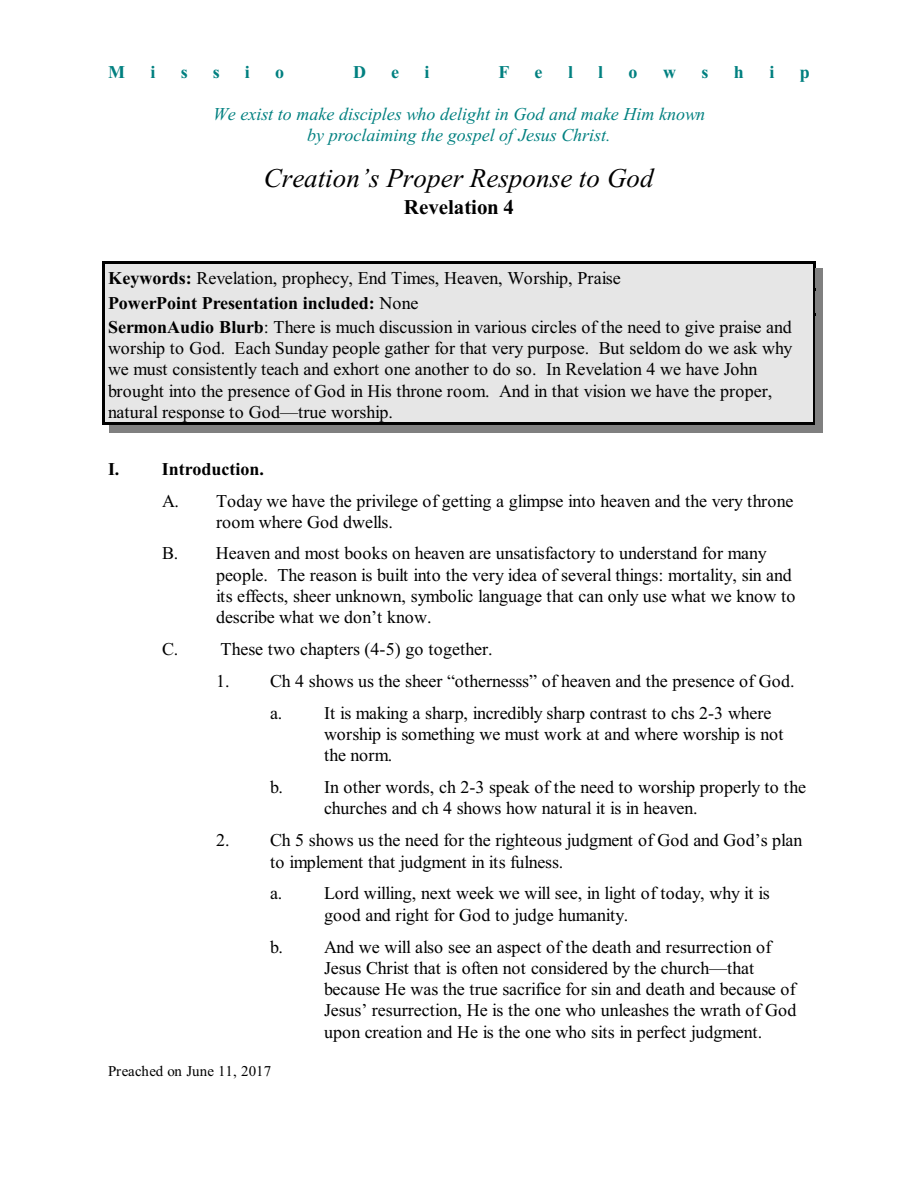
<style>
.page{position:relative;width:918px;height:1188px;background:#fff}
.page>*{position:absolute;margin:0;border:0;box-sizing:border-box;transform-origin:0 0}
.t1{font:italic 27px "Times New Roman";color:#000}
.t2{font:700 21px "Times New Roman";color:#000}
.t3{font:18px/21.3px "Times New Roman";color:#000}
.t4{font:italic 18px/21.3px "Times New Roman";color:#008080;text-align:center}
.t5{font:700 18px "Times New Roman";color:#008080}
.t6{font:700 18px "Times New Roman";color:#000}
.t7{font:15px "Times New Roman";letter-spacing:.005em;color:#000}
.s1{font-weight:700}
</style>
<div class="page">
<div style="left:102px;top:261px;width:713px;height:30px;background:#e6e6e6"></div>
<hr style="left:102px;top:261px;width:2px;height:33px;background:#000">
<hr style="left:813px;top:261px;width:2px;height:33px;background:#000">
<hr style="left:102px;top:261px;width:713px;height:3px;background:#000">
<div style="left:815px;top:269px;width:8px;height:22px;background:#808080"></div>
<div style="left:102px;top:291px;width:713px;height:25px;background:#e6e6e6"></div>
<hr style="left:102px;top:288px;width:2px;height:30px;background:#000">
<hr style="left:813px;top:288px;width:2px;height:30px;background:#000">
<div style="left:815px;top:291px;width:8px;height:24px;background:#808080"></div>
<div style="left:102px;top:316px;width:713px;height:109px;background:#e6e6e6"></div>
<hr style="left:102px;top:313px;width:2px;height:112px;background:#000">
<hr style="left:813px;top:313px;width:2px;height:112px;background:#000">
<hr style="left:102px;top:422px;width:713px;height:3px;background:#000">
<div style="left:815px;top:316px;width:8px;height:116px;background:#808080"></div>
<div style="left:109px;top:425px;width:714px;height:8px;background:#808080"></div>
<p class="t5" style="left:108px;top:66px;width:18px">M</p>
<p class="t5" style="left:150px;top:66px;width:7px">i</p>
<p class="t5" style="left:181px;top:66px;width:9px">s</p>
<p class="t5" style="left:213px;top:66px;width:9px">s</p>
<p class="t5" style="left:245px;top:66px;width:7px">i</p>
<p class="t5" style="left:275px;top:66px;width:10px">o</p>
<p class="t5" style="left:353px;top:66px;width:14px">D</p>
<p class="t5" style="left:391px;top:66px;width:9px">e</p>
<p class="t5" style="left:424px;top:66px;width:7px">i</p>
<p class="t5" style="left:499px;top:66px;width:12px">F</p>
<p class="t5" style="left:535px;top:66px;width:9px">e</p>
<p class="t5" style="left:568px;top:66px;width:7px">l</p>
<p class="t5" style="left:598px;top:66px;width:7px">l</p>
<p class="t5" style="left:628px;top:66px;width:10px">o</p>
<p class="t5" style="left:663px;top:66px;width:14px">w</p>
<p class="t5" style="left:702px;top:66px;width:9px">s</p>
<p class="t5" style="left:734px;top:66px;width:12px">h</p>
<p class="t5" style="left:770px;top:66px;width:7px">i</p>
<p class="t5" style="left:800px;top:66px;width:12px">p</p>
<p class="t4" style="left:213px;top:105px;width:494px">We exist to make disciples who delight in God and make Him known by proclaiming the gospel of Jesus Christ.</p>
<h1 class="t1" style="left:264px;top:168px;width:391px">Creation’s Proper Response to God</h1>
<p class="t2" style="left:404px;top:200px;width:112px">Revelation 4</p>
<p class="t3" style="left:108px;top:268px;width:685px;line-height:24.5px"><span class="s1">Keywords:</span> Revelation, prophecy, End Times, Heaven, Worship, Praise<br><span class="s1">PowerPoint Presentation included:</span> None<br><span class="s1">SermonAudio Blurb</span>: There is much discussion in various circles of the need to give praise and</p>
<p class="t3" style="left:108px;top:339px;width:686px">worship to God. Each Sunday people gather for that very purpose. But seldom do we ask why we must consistently teach and exhort one another to do so. In Revelation 4 we have John brought into the presence of God in His throne room. And in that vision we have the proper, natural response to God—true worship.</p>
<p class="t6" style="left:108px;top:463px;width:158px">I. Introduction.</p>
<p class="t3" style="left:216px;top:492px;width:579px;text-indent:-54px">A. Today we have the privilege of getting a glimpse into heaven and the very throne room where God dwells.</p>
<p class="t3" style="left:216px;top:544px;width:581px;text-indent:-54px">B. Heaven and most books on heaven are unsatisfactory to understand for many people. The reason is built into the very idea of several things: mortality, sin and its effects, sheer unknown, symbolic language that can only use what we know to describe what we don’t know.</p>
<p class="t3" style="left:162px;top:640px;width:332px">C. These two chapters (4-5) go together.</p>
<p class="t3" style="left:270px;top:667px;width:526px;line-height:32.1px;text-indent:-54px">1. Ch 4 shows us the sheer “othernesss” of heaven and the presence of God. a. It is making a sharp, incredibly sharp contrast to chs 2-3 where</p>
<p class="t3" style="left:324px;top:725px;width:461px">worship is something we must work at and where worship is not the norm.</p>
<p class="t3" style="left:324px;top:778px;width:484px;text-indent:-54px">b. In other words, ch 2-3 speak of the need to worship properly to the churches and ch 4 shows how natural it is in heaven.</p>
<p class="t3" style="left:270px;top:831px;width:534px;text-indent:-54px">2. Ch 5 shows us the need for the righteous judgment of God and God’s plan to implement that judgment in its fulness.</p>
<p class="t3" style="left:324px;top:884px;width:447px;text-indent:-54px">a. Lord willing, next week we will see, in light of today, why it is good and right for God to judge humanity.</p>
<p class="t3" style="left:324px;top:938px;width:474px;text-indent:-54px">b. And we will also see an aspect of the death and resurrection of Jesus Christ that is often not considered by the church—that because He was the true sacrifice for sin and death and because of Jesus’ resurrection, He is the one who unleashes the wrath of God upon creation and He is the one who sits in perfect judgment.</p>
<p class="t7" style="left:108px;top:1066px;width:165px">Preached on June 11, 2017</p>
</div>
